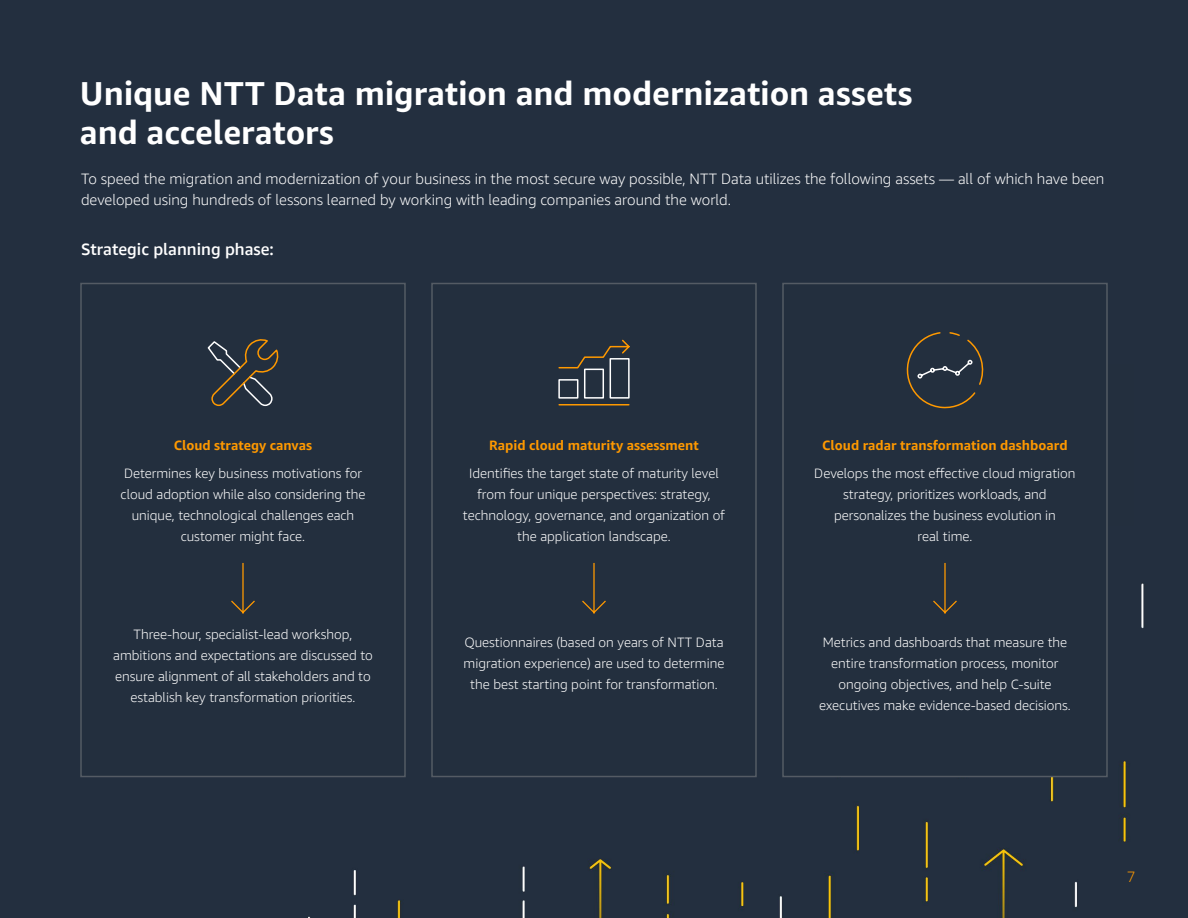
<style>
.page{position:relative;width:1188px;height:918px;background:#232f3f}
.page>*{position:absolute;margin:0;border:0;box-sizing:border-box;transform-origin:0 0}
.t1{font:700 33px/39.6px "Amazon Ember";letter-spacing:-.005em;color:#fff}
.t2{font:500 16.5px "Amazon Ember";color:#fff}
.t3{font:300 15px/21px "Amazon Ember";color:#fff}
.t4{font:300 15px "Amazon Ember";color:#f90}
.t5{font:300 13.5px/21px "Amazon Ember";color:#fff;text-align:center}
.t6{font:700 13.5px "Amazon Ember";color:#f90}
</style>
<div class="page">
<div style="left:1080px;top:364px;width:54px;height:162px;background:#232f3e"></div>
<div style="left:80px;top:283px;width:326px;height:494px;background:#232f3e;border:2px solid #545b64"></div>
<div style="left:431px;top:283px;width:326px;height:494px;background:#232f3e;border:2px solid #545b64"></div>
<div style="left:782px;top:283px;width:326px;height:494px;background:#232f3e;border:2px solid #545b64"></div>
<svg style="left:207px;top:339px;width:72px;height:68px"></svg>
<svg style="left:558px;top:339px;width:72px;height:67px"></svg>
<svg style="left:906px;top:332px;width:77px;height:77px"></svg>
<svg style="left:231px;top:563px;width:24px;height:51px"></svg>
<svg style="left:582px;top:563px;width:24px;height:51px"></svg>
<svg style="left:933px;top:563px;width:24px;height:51px"></svg>
<h1 class="t1" style="left:80px;top:74px;width:834px">Unique NTT Data migration and modernization assets and accelerators</h1>
<p class="t3" style="left:81px;top:168px;width:1025px">To speed the migration and modernization of your business in the most secure way possible, NTT Data utilizes the following assets — all of which have been developed using hundreds of lessons learned by working with leading companies around the world.</p>
<p class="t2" style="left:81px;top:239px;width:194px">Strategic planning phase:</p>
<p class="t6" style="left:174px;top:437px;width:140px">Cloud strategy canvas</p>
<p class="t5" style="left:121px;top:462px;width:246px">Determines key business motivations for cloud adoption while also considering the unique, technological challenges each customer might face.</p>
<p class="t6" style="left:489px;top:437px;width:211px">Rapid cloud maturity assessment</p>
<p class="t5" style="left:463px;top:462px;width:264px">Identifies the target state of maturity level from four unique perspectives: strategy, technology, governance, and organization of the application landscape.</p>
<p class="t6" style="left:822px;top:437px;width:247px">Cloud radar transformation dashboard</p>
<p class="t5" style="left:814px;top:462px;width:263px">Develops the most effective cloud migration strategy, prioritizes workloads, and personalizes the business evolution in<br>real time.</p>
<p class="t5" style="left:113px;top:623px;width:261px">Three-hour, specialist-lead workshop, ambitions and expectations are discussed to ensure alignment of all stakeholders and to establish key transformation priorities.</p>
<p class="t5" style="left:464px;top:632px;width:262px">Questionnaires (based on years of NTT Data migration experience) are used to determine the best starting point for transformation.</p>
<p class="t5" style="left:819px;top:632px;width:253px">Metrics and dashboards that measure the entire transformation process, monitor ongoing objectives, and help C-suite executives make evidence-based decisions.</p>
<p class="t4" style="left:1127px;top:868px;width:10px">7</p>
</div>
